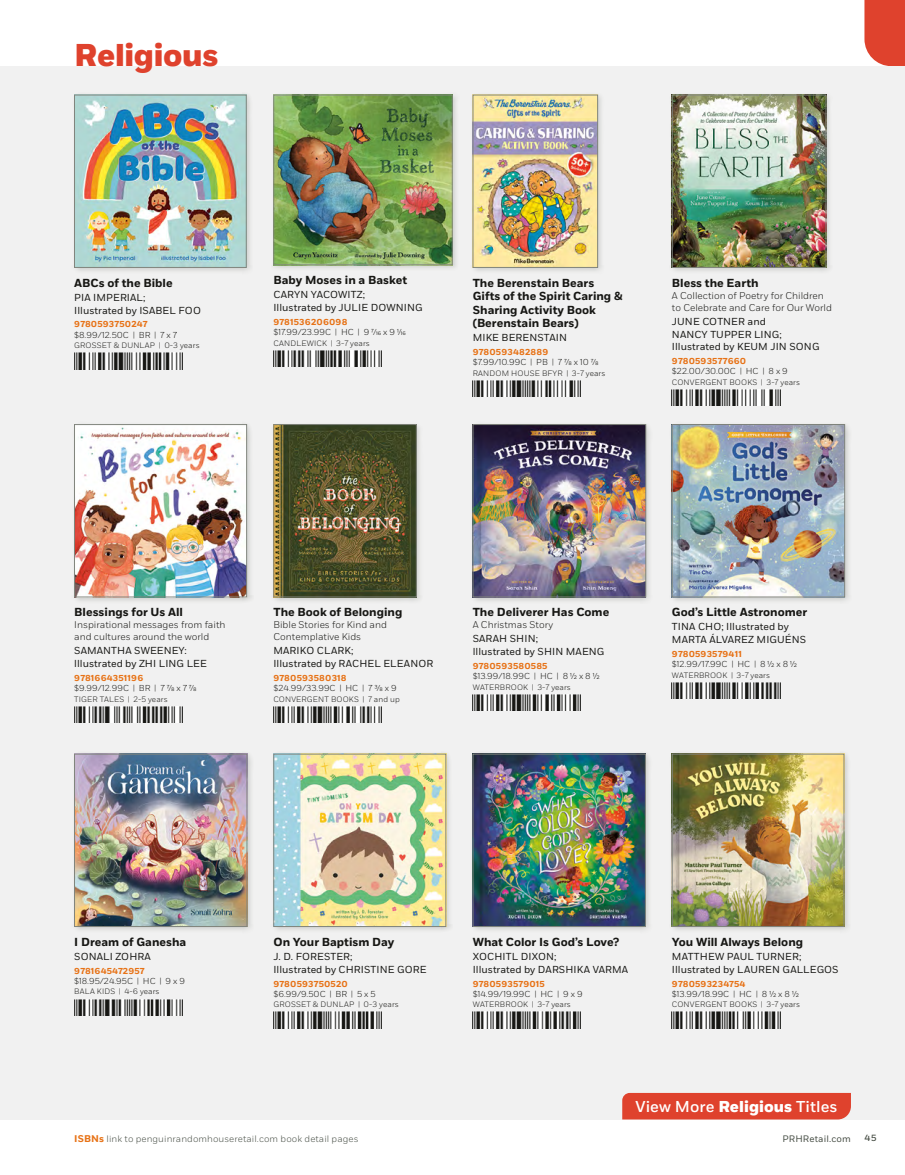
<style>
.page{position:relative;width:905px;height:1175px;background:#fff}
.page>*{position:absolute;margin:0;border:0;box-sizing:border-box;transform-origin:0 0}
.t1{font:800 31.5px "Fort";letter-spacing:-.01em;color:#df422d}
.t2{font:500 15.75px "Fort";letter-spacing:.005em;color:#fff}
.t3{font:700 11.7px/13.5px "Fort";color:#171714}
.t4{font:10.2px/12.8px "Fort";letter-spacing:.01em;color:#171714}
.t5{font:300 9.75px/12px "Fort";color:#171714}
.t6{font:300 9.3px "Fort";letter-spacing:.01em;color:#484f46}
.t7{font:9.3px "Fort";letter-spacing:.015em;color:#484f46}
.t8{font:500 9px "Fort";color:#484f46}
.t9{font:300 8.7px/10.2px "Fort";color:#171714}
.t10{font:300 7.8px "Fort";letter-spacing:.02em;color:#171714}
.s1{font-weight:700;color:#e77216}
.s2{font-size:8.25px}
.s3{font-size:7.5px}
.s4{font-weight:700;font-size:9.75px;color:#e77216}
.s5{font-weight:800}
</style>
<div class="page">
<svg style="left:864px;top:0;width:40px;height:66px;background:#e14f3b"></svg>
<div style="left:0;top:66px;width:904px;height:1053px;background:#f1f1f1"></div>
<div style="left:622px;top:1092px;width:228px;height:27px;background:#df422d"></div>
<div style="left:72px;top:751px;width:182px;height:182px;background:#484f46;opacity:.2"></div>
<img style="left:76px;top:756px;width:169px;height:168px">
<div style="left:74px;top:754px;width:173px;height:172px;border:1px solid #81857d"></div>
<img style="left:74px;top:999px;width:108px;height:16px">
<div style="left:271px;top:751px;width:182px;height:182px;background:#484f46;opacity:.2"></div>
<img style="left:275px;top:756px;width:169px;height:168px">
<div style="left:273px;top:754px;width:173px;height:172px;border:1px solid #81857d"></div>
<img style="left:273px;top:1011px;width:108px;height:17px">
<div style="left:470px;top:751px;width:182px;height:182px;background:#484f46;opacity:.2"></div>
<img style="left:474px;top:756px;width:169px;height:168px">
<div style="left:472px;top:754px;width:173px;height:172px;border:1px solid #81857d"></div>
<img style="left:472px;top:1011px;width:108px;height:17px">
<div style="left:669px;top:751px;width:181px;height:182px;background:#484f46;opacity:.2"></div>
<img style="left:674px;top:756px;width:168px;height:168px">
<div style="left:672px;top:754px;width:172px;height:172px;border:1px solid #81857d"></div>
<img style="left:672px;top:1011px;width:108px;height:17px">
<div style="left:72px;top:422px;width:182px;height:182px;background:#484f46;opacity:.2"></div>
<img style="left:76px;top:426px;width:169px;height:169px">
<div style="left:74px;top:424px;width:173px;height:173px;border:1px solid #81857d"></div>
<img style="left:74px;top:706px;width:108px;height:16px">
<div style="left:271px;top:422px;width:152px;height:182px;background:#484f46;opacity:.2"></div>
<img style="left:275px;top:426px;width:139px;height:169px">
<div style="left:273px;top:424px;width:143px;height:173px;border:1px solid #81857d"></div>
<img style="left:273px;top:706px;width:108px;height:16px">
<div style="left:470px;top:422px;width:183px;height:182px;background:#484f46;opacity:.2"></div>
<img style="left:474px;top:426px;width:170px;height:169px">
<div style="left:472px;top:424px;width:174px;height:173px;border:1px solid #81857d"></div>
<img style="left:472px;top:694px;width:108px;height:16px">
<div style="left:669px;top:422px;width:182px;height:182px;background:#484f46;opacity:.2"></div>
<img style="left:674px;top:426px;width:168px;height:169px">
<div style="left:672px;top:424px;width:172px;height:173px;border:1px solid #81857d"></div>
<img style="left:672px;top:682px;width:108px;height:16px">
<div style="left:72px;top:92px;width:181px;height:182px;background:#484f46;opacity:.2"></div>
<img style="left:76px;top:97px;width:168px;height:169px">
<div style="left:74px;top:95px;width:172px;height:173px;border:1px solid #81857d"></div>
<img style="left:74px;top:353px;width:108px;height:16px">
<div style="left:271px;top:92px;width:188px;height:179px;background:#484f46;opacity:.2"></div>
<img style="left:275px;top:97px;width:175px;height:166px">
<div style="left:273px;top:95px;width:179px;height:170px;border:1px solid #81857d"></div>
<img style="left:273px;top:350px;width:108px;height:16px">
<div style="left:470px;top:92px;width:134px;height:182px;background:#484f46;opacity:.2"></div>
<img style="left:474px;top:97px;width:122px;height:169px">
<div style="left:472px;top:95px;width:126px;height:173px;border:1px solid #81857d"></div>
<img style="left:472px;top:380px;width:108px;height:17px">
<div style="left:669px;top:92px;width:163px;height:182px;background:#484f46;opacity:.2"></div>
<img style="left:674px;top:97px;width:150px;height:169px">
<div style="left:672px;top:95px;width:154px;height:173px;border:1px solid #81857d"></div>
<img style="left:672px;top:389px;width:108px;height:17px">
<h1 class="t1" style="left:74px;top:36px;width:146px">Religious</h1>
<h3 class="t3" style="left:74px;top:276px;width:100px">ABCs of the Bible</h3>
<p class="t4" style="left:74px;top:291px;width:128px">PIA IMPERIAL;<br>Illustrated by ISABEL FOO</p>
<p class="t9" style="left:74px;top:319px;width:103px"><span class="s1">9780593750247 </span>$8.99/12.50C <span class="s2">|</span> BR <span class="s2">|</span> 7 x 7</p>
<p class="t10" style="left:74px;top:341px;width:127px">GROSSET &amp; DUNLAP <span class="s3">|</span> 0-3 years</p>
<h3 class="t3" style="left:273px;top:273px;width:135px">Baby Moses in a Basket</h3>
<p class="t4" style="left:273px;top:288px;width:150px">CARYN YACOWITZ;<br>Illustrated by JULIE DOWNING</p>
<p class="t9" style="left:273px;top:317px;width:134px"><span class="s1">9781536206098 </span>$17.99/23.99C <span class="s2">|</span> HC <span class="s2">|</span> 9 7/16 x 9 1/16</p>
<p class="t10" style="left:273px;top:338px;width:98px">CANDLEWICK <span class="s3">|</span> 3-7 years</p>
<h3 class="t3" style="left:472px;top:276px;width:151px">The Berenstain Bears<br>Gifts of the Spirit Caring &amp;<br>Sharing Activity Book (Berenstain Bears)</h3>
<p class="t4" style="left:472px;top:331px;width:96px">MIKE BERENSTAIN</p>
<p class="t9" style="left:472px;top:347px;width:127px"><span class="s1">9780593482889 </span>$7.99/10.99C <span class="s2">|</span> PB <span class="s2">|</span> 7 7/8 x 10 7/8</p>
<p class="t10" style="left:472px;top:368px;width:134px">RANDOM HOUSE BFYR <span class="s3">|</span> 3-7 years</p>
<h3 class="t3" style="left:672px;top:276px;width:88px">Bless the Earth</h3>
<p class="t5" style="left:672px;top:289px;width:161px">A Collection of Poetry for Children to Celebrate and Care for Our World</p>
<p class="t4" style="left:672px;top:315px;width:149px">JUNE COTNER and<br>NANCY TUPPER LING;<br>Illustrated by KEUM JIN SONG</p>
<p class="t9" style="left:672px;top:356px;width:117px"><span class="s1">9780593577660 </span>$22.00/30.00C <span class="s2">|</span> HC <span class="s2">|</span> 8 x 9</p>
<p class="t10" style="left:672px;top:377px;width:130px">CONVERGENT BOOKS <span class="s3">|</span> 3-7 years</p>
<h3 class="t3" style="left:74px;top:605px;width:110px">Blessings for Us All</h3>
<p class="t5" style="left:74px;top:619px;width:153px">Inspirational messages from faith and cultures around the world</p>
<p class="t4" style="left:74px;top:644px;width:134px">SAMANTHA SWEENEY: lllustrated by ZHI LING LEE</p>
<p class="t9" style="left:74px;top:673px;width:124px"><span class="s1">9781664351196 </span>$9.99/12.99C <span class="s2">|</span> BR <span class="s2">|</span> 7 7/8 x 7 7/8</p>
<p class="t10" style="left:74px;top:694px;width:95px">TIGER TALES <span class="s3">|</span> 2-5 years</p>
<h3 class="t3" style="left:273px;top:605px;width:130px">The Book of Belonging</h3>
<p class="t5" style="left:273px;top:619px;width:115px">Bible Stories for Kind and<br>Contemplative Kids</p>
<p class="t4" style="left:273px;top:644px;width:161px">MARIKO CLARK;<br>Illustrated by RACHEL ELEANOR</p>
<p class="t9" style="left:273px;top:673px;width:125px"><span class="s1">9780593580318 </span>$24.99/33.99C <span class="s2">|</span> HC <span class="s2">|</span> 7 3/8 x 9</p>
<p class="t10" style="left:273px;top:694px;width:128px">CONVERGENT BOOKS <span class="s3">|</span> 7 and up</p>
<h3 class="t3" style="left:472px;top:605px;width:138px">The Deliverer Has Come</h3>
<p class="t5" style="left:472px;top:619px;width:82px">A Christmas Story</p>
<p class="t4" style="left:472px;top:632px;width:133px">SARAH SHIN;<br>lllustrated by SHIN MAENG</p>
<p class="t9" style="left:472px;top:661px;width:128px"><span class="s1">9780593580585 </span>$13.99/18.99C <span class="s2">|</span> HC <span class="s2">|</span> 8 1/2 x 8 1/2</p>
<p class="t10" style="left:472px;top:682px;width:100px">WATERBROOK <span class="s3">|</span> 3-7 years</p>
<h3 class="t3" style="left:672px;top:605px;width:137px">God’s Little Astronomer</h3>
<p class="t4" style="left:672px;top:620px;width:136px">TINA CHO; Illustrated by<br>MARTA ÁLVAREZ MIGUÉNS</p>
<p class="t9" style="left:672px;top:649px;width:127px"><span class="s1">9780593579411 </span>$12.99/17.99C <span class="s2">|</span> HC <span class="s2">|</span> 8 1/2 x 8 1/2</p>
<p class="t10" style="left:672px;top:670px;width:100px">WATERBROOK <span class="s3">|</span> 3-7 years</p>
<h3 class="t3" style="left:74px;top:935px;width:114px">I Dream of Ganesha</h3>
<p class="t4" style="left:74px;top:950px;width:78px">SONALI ZOHRA</p>
<p class="t9" style="left:74px;top:965px;width:112px"><span class="s1">9781645472957 </span>$18.95/24.95C <span class="s2">|</span> HC <span class="s2">|</span> 9 x 9</p>
<p class="t10" style="left:74px;top:987px;width:87px">BALA KIDS <span class="s3">|</span> 4-6 years</p>
<h3 class="t3" style="left:273px;top:935px;width:122px">On Your Baptism Day</h3>
<p class="t4" style="left:273px;top:950px;width:154px">J. D. FORESTER;<br>Illustrated by CHRISTINE GORE</p>
<p class="t9" style="left:273px;top:978px;width:103px"><span class="s1">9780593750520 </span>$6.99/9.50C <span class="s2">|</span> BR <span class="s2">|</span> 5 x 5</p>
<p class="t10" style="left:273px;top:999px;width:127px">GROSSET &amp; DUNLAP <span class="s3">|</span> 0-3 years</p>
<p class="t6" style="left:74px;top:1133px;width:286px"><span class="s4">ISBNs</span> link to penguinrandomhouseretail.com book detail pages</p>
<h3 class="t3" style="left:472px;top:935px;width:148px">What Color Is God’s Love?</h3>
<p class="t4" style="left:472px;top:950px;width:157px">XOCHITL DIXON;<br>Illustrated by DARSHIKA VARMA</p>
<p class="t9" style="left:472px;top:978px;width:111px"><span class="s1">9780593579015 </span>$14.99/19.99C <span class="s2">|</span> HC <span class="s2">|</span> 9 x 9</p>
<p class="t10" style="left:472px;top:999px;width:100px">WATERBROOK <span class="s3">|</span> 3-7 years</p>
<h3 class="t3" style="left:672px;top:935px;width:133px">You Will Always Belong</h3>
<p class="t4" style="left:672px;top:950px;width:168px">MATTHEW PAUL TURNER;<br>Illustrated by LAUREN GALLEGOS</p>
<p class="t9" style="left:672px;top:978px;width:128px"><span class="s1">9780593234754 </span>$13.99/18.99C <span class="s2">|</span> HC <span class="s2">|</span> 8 1/2 x 8 1/2</p>
<p class="t10" style="left:672px;top:999px;width:130px">CONVERGENT BOOKS <span class="s3">|</span> 3-7 years</p>
<h2 class="t2" style="left:635px;top:1096px;width:203px">View More <span class="s5">Religious</span> Titles</h2>
<p class="t7" style="left:782px;top:1132px;width:70px">PRHRetail.com</p>
<p class="t8" style="left:864px;top:1132px;width:13px">45</p>
</div>
